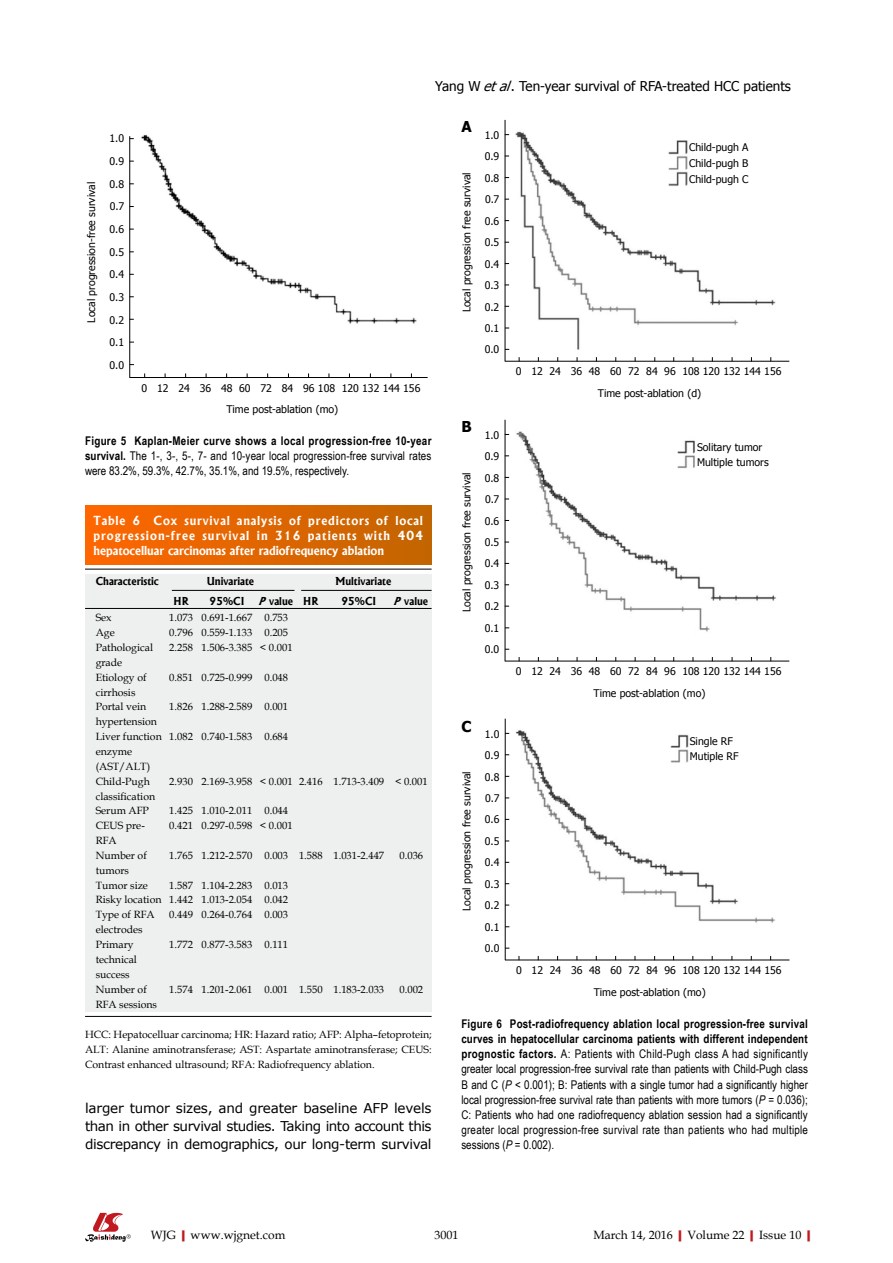
<style>
.page{position:relative;width:893px;height:1263px;background:#fff}
.page>*{position:absolute;margin:0;border:0;box-sizing:border-box;transform-origin:0 0}
.t1{font:700 15px "Tahoma";color:#000}
.t2{font:13.5px/18px "Verdana";letter-spacing:-.03em;color:#000;text-align:justify}
.t3{font:13.5px "Tahoma";color:#000}
.t4{font:12px/15.1px "Arial Narrow";letter-spacing:.01em;color:#000;text-align:justify}
.t5{font:700 12px/15px "Albertus";color:#fff;text-align:justify}
.t6{font:12px "Book Antiqua";color:#000}
.t7{font:10.5px/15px "Book Antiqua";color:#000}
.t8{font:10.5px/21.5px "Tahoma";color:#000;text-align:justify}
.t9{font:700 10.5px "Albertus";color:#000}
.s1{font-style:italic}
.s2{font-weight:700}
.s3{font-weight:700;color:#c01920}
</style>
<div class="page">
<div style="left:85px;top:505px;width:347px;height:60px;background:linear-gradient(to right,#f60,#c16500)"></div>
<div style="left:85px;top:574px;width:347px;height:438px;background:#eeefef"></div>
<hr style="left:85px;top:569px;width:347px;height:1px;background:#000">
<hr style="left:85px;top:608px;width:347px;height:1px;background:#000">
<hr style="left:85px;top:1016px;width:347px;height:1px;background:#000">
<svg style="left:85px;top:1213px;width:46px;height:29px"></svg>
<img style="left:130px;top:134px;width:287px;height:243px">
<hr style="left:129px;top:136px;width:1px;height:242px;background:#000">
<hr style="left:130px;top:377px;width:298px;height:1px;background:#000">
<img style="left:504px;top:419px;width:286px;height:243px">
<hr style="left:505px;top:420px;width:1px;height:241px;background:#000">
<hr style="left:505px;top:661px;width:284px;height:1px;background:#000">
<img style="left:504px;top:119px;width:286px;height:243px">
<hr style="left:505px;top:120px;width:1px;height:241px;background:#000">
<hr style="left:505px;top:361px;width:284px;height:1px;background:#000">
<img style="left:504px;top:719px;width:286px;height:242px">
<hr style="left:505px;top:719px;width:1px;height:241px;background:#000">
<hr style="left:505px;top:960px;width:284px;height:1px;background:#000">
<hr style="left:172px;top:590px;width:122px;height:1px;background:#000">
<hr style="left:301px;top:590px;width:131px;height:1px;background:#000">
<p class="t3" style="left:435px;top:77px;width:357px">Yang W <span class="s1">etal</span>. Ten-year survival of RFA-treated HCC patients</p>
<p class="t1" style="left:461px;top:116px;width:12px">A</p>
<p class="t8" style="left:485px;top:124px;width:16px">1.0<br>0.9<br>0.8<br>0.7<br>0.6<br>0.5<br>0.4<br>0.3<br>0.2<br>0.1<br>0.0</p>
<p class="t8" style="left:109px;top:127px;width:16px;line-height:22.6px">1.0<br>0.9<br>0.8<br>0.7<br>0.6<br>0.5<br>0.4<br>0.3<br>0.2<br>0.1<br>0.0</p>
<p class="t8" style="left:689px;top:138px;width:61px;line-height:16.2px">Child-pugh A Child-pugh B Child-pugh C</p>
<p class="t8" style="left:455px;top:312px;width:142px;rotate:-90deg">Local progression free survival</p>
<p class="t8" style="left:80px;top:323px;width:142px;rotate:-90deg">Local progression-free survival</p>
<p class="t8" style="left:516px;top:360px;width:267px;text-align:center">0 12 24 36 48 60 72 84 96 108 120 132 144 156<br>Time post-ablation (d)</p>
<p class="t8" style="left:142px;top:376px;width:280px;text-align:center">0 12 24 36 48 60 72 84 96 108 120 132 144 156<br>Time post-ablation (mo)</p>
<p class="t4" style="left:85px;top:433px;width:348px"><span class="s2">Figure 5 Kaplan-Meier curve shows a local progression-free 10-year survival.</span> The 1-, 3-, 5-, 7- and 10-year local progression-free survival rates were 83.2%, 59.3%, 42.7%, 35.1%, and 19.5%, respectively.</p>
<p class="t1" style="left:461px;top:416px;width:12px">B</p>
<p class="t8" style="left:485px;top:424px;width:16px">1.0<br>0.9<br>0.8<br>0.7<br>0.6<br>0.5<br>0.4<br>0.3<br>0.2<br>0.1<br>0.0</p>
<p class="t8" style="left:697px;top:439px;width:73px;line-height:15px">Solitary tumor<br>Multiple tumors</p>
<p class="t8" style="left:455px;top:612px;width:142px;rotate:-90deg">Local progression free survival</p>
<p class="t5" style="left:94px;top:513px;width:331px">Table 6 Cox survival analysis of predictors of local progression-free survival in 316 patients with 404 hepatocelluar carcinomas after radiofrequency ablation</p>
<p class="t9" style="left:96px;top:575px;width:65px">Characteristic</p>
<p class="t9" style="left:207px;top:575px;width:49px">Univariate</p>
<p class="t9" style="left:336px;top:575px;width:57px">Multivariate</p>
<p class="t9" style="left:174px;top:595px;width:17px">HR</p>
<p class="t9" style="left:210px;top:595px;width:36px">95%CI</p>
<p class="t9" style="left:258px;top:595px;width:62px"><span class="s1">P</span> value HR</p>
<p class="t9" style="left:341px;top:595px;width:36px">95%CI</p>
<p class="t9" style="left:393px;top:595px;width:36px"><span class="s1">P</span> value</p>
<p class="t7" style="left:96px;top:610px;width:17px">Sex</p>
<p class="t7" style="left:169px;top:610px;width:120px">1.073 0.691-1.667 0.753</p>
<p class="t7" style="left:96px;top:625px;width:21px">Age</p>
<p class="t7" style="left:169px;top:625px;width:120px">0.796 0.559-1.133 0.205</p>
<p class="t7" style="left:96px;top:639px;width:59px">Pathological grade</p>
<p class="t7" style="left:169px;top:639px;width:125px">2.258 1.506-3.385 &lt; 0.001</p>
<p class="t7" style="left:96px;top:669px;width:52px">Etiology of cirrhosis</p>
<p class="t7" style="left:169px;top:669px;width:120px">0.851 0.725-0.999 0.048</p>
<p class="t7" style="left:96px;top:699px;width:63px">Portal vein hypertension</p>
<p class="t7" style="left:169px;top:699px;width:120px">1.826 1.288-2.589 0.001</p>
<p class="t7" style="left:96px;top:729px;width:68px">Liver function enzyme</p>
<p class="t7" style="left:169px;top:729px;width:120px">1.082 0.740-1.583 0.684</p>
<p class="t7" style="left:96px;top:758px;width:61px">(AST/ALT)<br>Child-Pugh classification</p>
<p class="t8" style="left:516px;top:660px;width:267px;text-align:center">0 12 24 36 48 60 72 84 96 108 120 132 144 156<br>Time post-ablation (mo)</p>
<p class="t1" style="left:461px;top:716px;width:12px">C</p>
<p class="t8" style="left:485px;top:723px;width:16px">1.0<br>0.9<br>0.8<br>0.7<br>0.6<br>0.5<br>0.4<br>0.3<br>0.2<br>0.1<br>0.0</p>
<p class="t8" style="left:690px;top:733px;width:50px;line-height:15px">Single RF<br>Mutiple RF</p>
<p class="t8" style="left:456px;top:911px;width:142px;rotate:-90deg">Local progression free survival</p>
<p class="t7" style="left:169px;top:773px;width:260px">2.930 2.169-3.958 &lt; 0.001 2.416 1.713-3.409 &lt; 0.001</p>
<p class="t7" style="left:96px;top:803px;width:55px">Serum AFP</p>
<p class="t7" style="left:169px;top:803px;width:120px">1.425 1.010-2.011 0.044</p>
<p class="t7" style="left:96px;top:818px;width:51px">CEUS pre-<br>RFA</p>
<p class="t7" style="left:169px;top:818px;width:125px">0.421 0.297-0.598 &lt; 0.001</p>
<p class="t7" style="left:96px;top:847px;width:53px">Number of tumors</p>
<p class="t7" style="left:169px;top:847px;width:216px">1.765 1.212-2.570 0.003 1.588 1.031-2.447</p>
<p class="t7" style="left:400px;top:847px;width:25px">0.036</p>
<p class="t7" style="left:96px;top:877px;width:54px">Tumor size</p>
<p class="t7" style="left:96px;top:877px;width:194px;text-indent:74px">1.587 1.104-2.283 0.013<br>Risky location 1.442 1.013-2.054 0.042<br>Type of RFA<br>electrodes</p>
<p class="t7" style="left:169px;top:907px;width:120px">0.449 0.264-0.764 0.003</p>
<p class="t7" style="left:96px;top:936px;width:43px">Primary technical success</p>
<p class="t7" style="left:169px;top:936px;width:120px">1.772 0.877-3.583 0.111</p>
<p class="t7" style="left:96px;top:981px;width:63px">Number of<br>RFA sessions</p>
<p class="t7" style="left:169px;top:981px;width:216px">1.574 1.201-2.061 0.001 1.550 1.183-2.033</p>
<p class="t7" style="left:400px;top:981px;width:25px">0.002</p>
<p class="t7" style="left:85px;top:1026px;width:348px;text-align:justify">HCC: Hepatocelluar carcinoma; HR: Hazard ratio; AFP: Alpha–fetoprotein; ALT: Alanine aminotransferase; AST: Aspartate aminotransferase; CEUS:<br>Contrast enhanced ultrasound; RFA: Radiofrequency ablation.</p>
<p class="t4" style="left:461px;top:1016px;width:348px"><span class="s2">Figure 6 Post-radiofrequency ablation local progression-free survival curves in hepatocellular carcinoma patients with different independent prognostic factors.</span> A: Patients with Child-Pugh class A had significantly greater local progression-free survival rate than patients with Child-Pugh class B and C (<span class="s1">P</span> &lt; 0.001); B: Patients with a single tumor had a significantly higher local progression-free survival rate than patients with more tumors (<span class="s1">P</span> = 0.036); C: Patients who had one radiofrequency ablation session had a significantly greater local progression-free survival rate than patients who had multiple sessions (<span class="s1">P</span> = 0.002).</p>
<p class="t8" style="left:516px;top:959px;width:267px;text-align:center">0 12 24 36 48 60 72 84 96 108 120 132 144 156<br>Time post-ablation (mo)</p>
<p class="t2" style="left:85px;top:1099px;width:348px">larger tumor sizes, and greater baseline AFP levels than in other survival studies. Taking into account this discrepancy in demographics, our long-term survival</p>
<p class="t6" style="left:151px;top:1226px;width:136px">WJG<span class="s3">|</span>www.wjgnet.com</p>
<p class="t6" style="left:434px;top:1226px;width:25px">3001</p>
<p class="t6" style="left:593px;top:1226px;width:224px">March 14, 2016<span class="s3">|</span>Volume 22<span class="s3">|</span>Issue 10<span class="s3">|</span></p>
</div>
